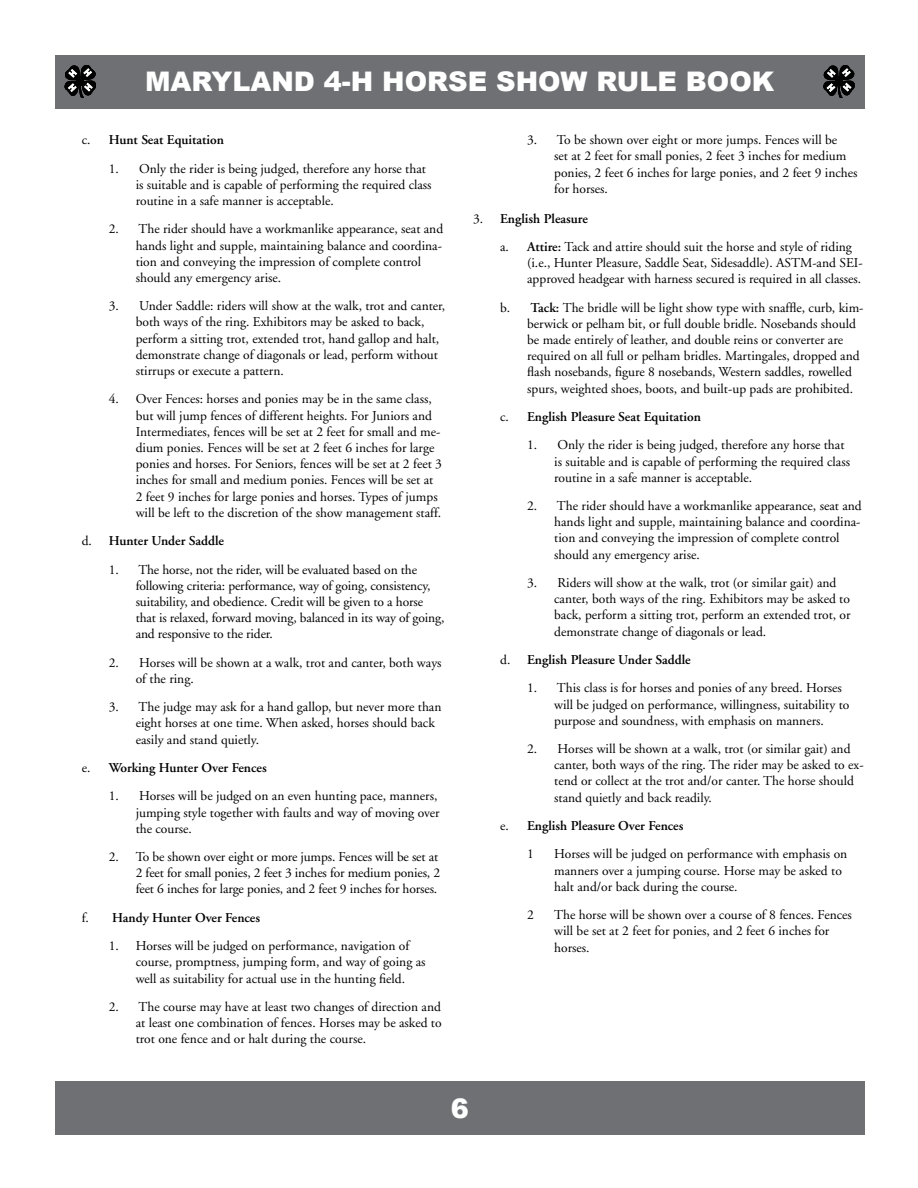
<style>
.page{position:relative;width:918px;height:1188px;background:#fff}
.page>*{position:absolute;margin:0;border:0;box-sizing:border-box;transform-origin:0 0}
.t1{font:900 27px "Arial";color:#fff}
.t2{font:13.5px/16.2px "Adobe Garamond";color:#000}
.t3{font:600 13.5px/28.3px "Adobe Garamond";color:#000}
.s1{font-weight:400}
.s2{font-weight:600}
</style>
<div class="page">
<div style="left:55px;top:55px;width:810px;height:53px;background:#6f7073"></div>
<svg style="left:823px;top:65px;width:32px;height:33px"></svg>
<svg style="left:64px;top:65px;width:32px;height:33px"></svg>
<div style="left:55px;top:1081px;width:810px;height:54px;background:#6f7073"></div>
<h1 class="t1" style="left:145px;top:67px;width:631px">MARYLAND 4-H HORSE SHOW RULE BOOK</h1>
<p class="t3" style="left:82px;top:126px;width:144px"><span class="s1">c.</span> Hunt Seat Equitation</p>
<p class="t2" style="left:136px;top:161px;width:297px;text-indent:-27px">1. Only the rider is being judged, therefore any horse that is suitable and is capable of performing the required class routine in a safe manner is acceptable.</p>
<p class="t2" style="left:136px;top:221px;width:309px;text-indent:-27px">2. The rider should have a workmanlike appearance, seat and hands light and supple, maintaining balance and coordina&shy;tion and conveying the impression of complete control should any emergency arise.</p>
<p class="t2" style="left:136px;top:298px;width:311px;text-indent:-27px">3. Under Saddle: riders will show at the walk, trot and canter, both ways of the ring. Exhibitors may be asked to back, perform a sitting trot, extended trot, hand gallop and halt, demonstrate change of diagonals or lead, perform without stirrups or execute a pattern.</p>
<p class="t2" style="left:136px;top:391px;width:308px;text-indent:-27px">4. Over Fences: horses and ponies may be in the same class, but will jump fences of different heights. For Juniors and Intermediates, fences will be set at 2 feet for small and me&shy;dium ponies. Fences will be set at 2 feet 6 inches for large ponies and horses. For Seniors, fences will be set at 2 feet 3 inches for small and medium ponies. Fences will be set at 2 feet 9 inches for large ponies and horses. Types of jumps will be left to the discretion of the show management staff.</p>
<p class="t3" style="left:82px;top:527px;width:144px"><span class="s1">d.</span> Hunter Under Saddle</p>
<p class="t2" style="left:136px;top:561px;width:310px;text-indent:-27px">1. The horse, not the rider, will be evaluated based on the following criteria: performance, way of going, consistency, suitability, and obedience. Credit will be given to a horse that is relaxed, forward moving, balanced in its way of going, and responsive to the rider.</p>
<p class="t2" style="left:136px;top:655px;width:307px;text-indent:-27px">2. Horses will be shown at a walk, trot and canter, both ways of the ring.</p>
<p class="t2" style="left:136px;top:699px;width:307px;text-indent:-27px">3. The judge may ask for a hand gallop, but never more than eight horses at one time. When asked, horses should back easily and stand quietly.</p>
<p class="t3" style="left:82px;top:754px;width:187px"><span class="s1">e.</span> Working Hunter Over Fences</p>
<p class="t2" style="left:136px;top:788px;width:305px;text-indent:-27px">1. Horses will be judged on an even hunting pace, manners, jumping style together with faults and way of moving over the course.</p>
<p class="t2" style="left:136px;top:849px;width:306px;text-indent:-27px">2. To be shown over eight or more jumps. Fences will be set at<br>2 feet for small ponies, 2 feet 3 inches for medium ponies, 2 feet 6 inches for large ponies, and 2 feet 9 inches for horses.</p>
<p class="t3" style="left:82px;top:904px;width:180px"><span class="s1">f.</span> Handy Hunter Over Fences</p>
<p class="t2" style="left:136px;top:938px;width:291px;text-indent:-27px">1. Horses will be judged on performance, navigation of course, promptness, jumping form, and way of going as well as suitability for actual use in the hunting field.</p>
<p class="t2" style="left:136px;top:999px;width:307px;text-align:justify;text-indent:-27px">2. The course may have at least two changes of direction and at least one combination of fences. Horses may be asked to trot one fence and or halt during the course.</p>
<p class="t2" style="left:554px;top:132px;width:305px;text-indent:-27px">3. To be shown over eight or more jumps. Fences will be<br>set at 2 feet for small ponies, 2 feet 3 inches for medium ponies, 2 feet 6 inches for large ponies, and 2 feet 9 inches for horses.</p>
<p class="t2" style="left:500px;top:204px;width:353px;line-height:28.3px;text-indent:-27px">3. <span class="s2">English Pleasure<br></span>a. <span class="s2">Attire:</span> Tack and attire should suit the horse and style of riding</p>
<p class="t2" style="left:527px;top:255px;width:337px">(i.e., Hunter Pleasure, Saddle Seat, Sidesaddle). ASTM-and SEI&shy;approved headgear with harness secured is required in all classes.</p>
<p class="t2" style="left:527px;top:300px;width:338px;text-indent:-27px">b. <span class="s2">Tack:</span> The bridle will be light show type with snaffle, curb, kim&shy;berwick or pelham bit, or full double bridle. Nosebands should be made entirely of leather, and double reins or converter are required on all full or pelham bridles. Martingales, dropped and flash nosebands, figure 8 nosebands, Western saddles, rowelled spurs, weighted shoes, boots, and built-up pads are prohibited.</p>
<p class="t3" style="left:500px;top:403px;width:202px"><span class="s1">c.</span> English Pleasure Seat Equitation</p>
<p class="t2" style="left:554px;top:437px;width:297px;text-indent:-27px">1. Only the rider is being judged, therefore any horse that is suitable and is capable of performing the required class routine in a safe manner is acceptable.</p>
<p class="t2" style="left:554px;top:498px;width:309px;text-indent:-27px">2. The rider should have a workmanlike appearance, seat and hands light and supple, maintaining balance and coordina&shy;tion and conveying the impression of complete control should any emergency arise.</p>
<p class="t2" style="left:554px;top:575px;width:298px;text-indent:-27px">3. Riders will show at the walk, trot (or similar gait) and canter, both ways of the ring. Exhibitors may be asked to back, perform a sitting trot, perform an extended trot, or demonstrate change of diagonals or lead.</p>
<p class="t3" style="left:500px;top:646px;width:192px"><span class="s1">d.</span> English Pleasure Under Saddle</p>
<p class="t2" style="left:554px;top:680px;width:297px;text-indent:-27px">1. This class is for horses and ponies of any breed. Horses will be judged on performance, willingness, suitability to purpose and soundness, with emphasis on manners.</p>
<p class="t2" style="left:554px;top:741px;width:311px;text-indent:-27px">2. Horses will be shown at a walk, trot (or similar gait) and canter, both ways of the ring. The rider may be asked to ex&shy;tend or collect at the trot and/or canter. The horse should stand quietly and back readily.</p>
<p class="t3" style="left:527px;top:812px;width:158px;text-indent:-27px"><span class="s1">e.</span> English Pleasure Over Fences<br><span class="s1">1</span></p>
<p class="t2" style="left:554px;top:846px;width:295px">Horses will be judged on performance with emphasis on manners over a jumping course. Horse may be asked to halt and/or back during the course.</p>
<p class="t2" style="left:527px;top:907px;width:8px">2</p>
<p class="t2" style="left:554px;top:907px;width:299px">The horse will be shown over a course of 8 fences. Fences will be set at 2 feet for ponies, and 2 feet 6 inches for horses.</p>
</div>
